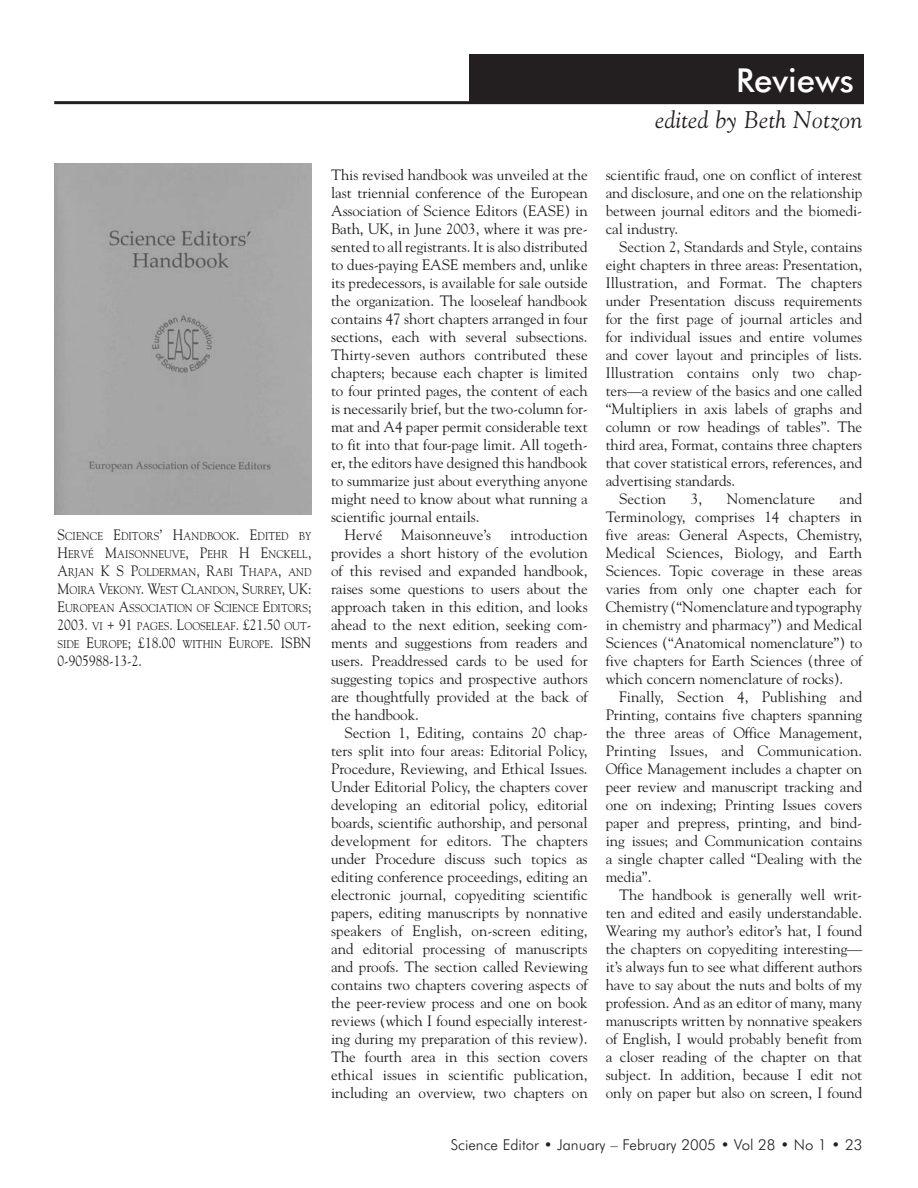
<style>
.page{position:relative;width:918px;height:1188px;background:#fff}
.page>*{position:absolute;margin:0;border:0;box-sizing:border-box;transform-origin:0 0}
.t1{font:500 33px "Futura BT";color:#fff}
.t2{font:italic 24px "Goudy";letter-spacing:.01em;color:#231f20}
.t3{font:15px/18px "Goudy";letter-spacing:-.005em;color:#231f20;text-align:justify}
.t4{font:15px "Goudy";letter-spacing:-.005em;color:#231f20;scale:.9 1}
.t5{font:300 15px "Futura BT";color:#231f20}
.t6{font:11.25px/18px "Goudy";color:#231f20;text-align:justify;scale:.9 1}
.s1{font-size:15px}
.s2{font-size:11.25px}
</style>
<div class="page">
<hr style="left:54px;top:101px;width:810px;height:3px;background:#231f20">
<div style="left:470px;top:54px;width:394px;height:50px;background:#231f20"></div>
<div style="left:54px;top:163px;width:257px;height:351px;background:#a6a6a6"></div>
<p class="t6" style="left:58px;top:528px;width:284px"><span class="s1">S</span>CIENCE <span class="s1">E</span>DITORS<span class="s1">’ H</span>ANDBOOK<span class="s1">. E</span>DITED BY <span class="s1">H</span>ERVÉ <span class="s1">M</span>AISONNEUVE<span class="s1">, P</span>EHR <span class="s1">H E</span>NCKELL<span class="s1">, A</span>RJAN <span class="s1">K S P</span>OLDERMAN<span class="s1">, R</span>ABI <span class="s1">T</span>HAPA<span class="s1">,</span> AND <span class="s1">M</span>OIRA <span class="s1">V</span>EKONY<span class="s1">. W</span>EST <span class="s1">C</span>LANDON<span class="s1">, S</span>URREY<span class="s1">, UK:<br>E</span>UROPEAN <span class="s1">A</span>SSOCIATION OF <span class="s1">S</span>CIENCE <span class="s1">E</span>DITORS<span class="s1">;</span></p>
<p class="t4" style="left:58px;top:619px;width:284px">2003. <span class="s2">VI</span> + 91 <span class="s2">PAGES</span>. L<span class="s2">OOSELEAF</span>. £21.50 <span class="s2">OUT</span>-</p>
<p class="t6" style="left:58px;top:636px;width:284px">SIDE <span class="s1">E</span>UROPE<span class="s1">; £18.00</span> WITHIN <span class="s1">E</span>UROPE<span class="s1">. ISBN</span></p>
<p class="t4" style="left:58px;top:655px;width:95px">0-905988-13-2.</p>
<h1 class="t1" style="left:736px;top:68px;width:119px">Reviews</h1>
<p class="t3" style="left:331px;top:167px;width:258px">This revised handbook was unveiled at the</p>
<p class="t3" style="left:331px;top:185px;width:258px">last triennial conference of the European</p>
<p class="t3" style="left:331px;top:203px;width:258px">Association of Science Editors (EASE) in</p>
<p class="t3" style="left:331px;top:221px;width:258px">Bath, UK, in June 2003, where it was pre-</p>
<p class="t3" style="left:331px;top:239px;width:258px">sented to all registrants. It is also distributed</p>
<p class="t3" style="left:331px;top:257px;width:258px">to dues-paying EASE members and, unlike</p>
<p class="t3" style="left:331px;top:275px;width:258px">its predecessors, is available for sale outside</p>
<p class="t3" style="left:331px;top:293px;width:258px">the organization. The looseleaf handbook</p>
<p class="t3" style="left:331px;top:311px;width:258px">contains 47 short chapters arranged in four</p>
<p class="t3" style="left:331px;top:329px;width:258px">sections, each with several subsections.</p>
<p class="t3" style="left:331px;top:347px;width:258px">Thirty-seven authors contributed these</p>
<p class="t3" style="left:331px;top:365px;width:258px">chapters; because each chapter is limited</p>
<p class="t3" style="left:331px;top:383px;width:258px">to four printed pages, the content of each</p>
<p class="t3" style="left:331px;top:401px;width:258px">is necessarily brief, but the two-column for-</p>
<p class="t3" style="left:331px;top:419px;width:258px">mat and A4 paper permit considerable text</p>
<p class="t3" style="left:331px;top:437px;width:258px">to fit into that four-page limit. All togeth-</p>
<p class="t3" style="left:331px;top:455px;width:258px">er, the editors have designed this handbook</p>
<p class="t3" style="left:331px;top:473px;width:258px">to summarize just about everything anyone</p>
<p class="t3" style="left:331px;top:491px;width:258px">might need to know about what running a</p>
<p class="t3" style="left:331px;top:509px;width:150px">scientific journal entails.</p>
<p class="t3" style="left:345px;top:527px;width:39px">Hervé</p>
<p class="t3" style="left:401px;top:527px;width:92px">Maisonneuve’s</p>
<p class="t3" style="left:331px;top:527px;width:258px;text-indent:179px">introduction provides a short history of the evolution of this revised and expanded handbook, raises some questions to users about the approach taken in this edition, and looks ahead to the next edition, seeking com&shy;ments and suggestions from readers and users. Preaddressed cards to be used for suggesting topics and prospective authors are thoughtfully provided at the back of the handbook.</p>
<p class="t3" style="left:331px;top:725px;width:258px;text-indent:14px">Section 1, Editing, contains 20 chap&shy;ters split into four areas: Editorial Policy, Procedure, Reviewing, and Ethical Issues.<br>Under Editorial Policy, the chapters cover developing an editorial policy, editorial boards, scientific authorship, and personal development for editors. The chapters under Procedure discuss such topics as editing conference proceedings, editing an electronic journal, copyediting scientific papers, editing manuscripts by nonnative speakers of English, on-screen editing, and editorial processing of manuscripts and proofs. The section called Reviewing contains two chapters covering aspects of the peer-review process and one on book reviews (which I found especially interest&shy;ing during my preparation of this review).<br>The fourth area in this section covers ethical issues in scientific publication, including an overview, two chapters on</p>
<h2 class="t2" style="left:655px;top:110px;width:209px">edited by Beth Notzon</h2>
<p class="t3" style="left:606px;top:167px;width:258px">scientific fraud, one on conflict of interest and disclosure, and one on the relationship between journal editors and the biomedi&shy;cal industry.</p>
<p class="t3" style="left:619px;top:239px;width:245px">Section 2, Standards and Style, contains</p>
<p class="t3" style="left:606px;top:257px;width:258px">eight chapters in three areas: Presentation,</p>
<p class="t3" style="left:606px;top:275px;width:258px">Illustration, and Format. The chapters</p>
<p class="t3" style="left:606px;top:293px;width:258px">under Presentation discuss requirements</p>
<p class="t3" style="left:606px;top:311px;width:258px">for the first page of journal articles and</p>
<p class="t3" style="left:606px;top:329px;width:258px">for individual issues and entire volumes</p>
<p class="t3" style="left:606px;top:347px;width:258px">and cover layout and principles of lists.</p>
<p class="t3" style="left:606px;top:365px;width:258px">Illustration contains only two chap-</p>
<p class="t3" style="left:606px;top:383px;width:258px">ters—a review of the basics and one called</p>
<p class="t3" style="left:606px;top:401px;width:258px">“Multipliers in axis labels of graphs and</p>
<p class="t3" style="left:606px;top:419px;width:258px">column or row headings of tables”. The</p>
<p class="t3" style="left:606px;top:437px;width:258px">third area, Format, contains three chapters</p>
<p class="t3" style="left:606px;top:455px;width:258px">that cover statistical errors, references, and</p>
<p class="t3" style="left:606px;top:473px;width:131px">advertising standards.</p>
<p class="t3" style="left:619px;top:491px;width:49px">Section</p>
<p class="t3" style="left:691px;top:491px;width:13px">3,</p>
<p class="t3" style="left:727px;top:491px;width:90px">Nomenclature</p>
<p class="t3" style="left:606px;top:491px;width:258px;text-indent:234px">and Terminology, comprises 14 chapters in five areas: General Aspects, Chemistry, Medical Sciences, Biology, and Earth Sciences. Topic coverage in these areas varies from only one chapter each for Chemistry (“Nomenclature and typography in chemistry and pharmacy”) and Medical Sciences (“Anatomical nomenclature”) to five chapters for Earth Sciences (three of which concern nomenclature of rocks).</p>
<p class="t3" style="left:606px;top:689px;width:258px;text-indent:14px">Finally, Section 4, Publishing and Printing, contains five chapters spanning the three areas of Office Management, Printing Issues, and Communication.<br>Office Management includes a chapter on peer review and manuscript tracking and one on indexing; Printing Issues covers paper and prepress, printing, and bind&shy;ing issues; and Communication contains a single chapter called “Dealing with the media”.</p>
<p class="t3" style="left:606px;top:887px;width:258px;text-indent:14px">The handbook is generally well writ&shy;ten and edited and easily understandable.<br>Wearing my author’s editor’s hat, I found the chapters on copyediting interesting— it’s always fun to see what different authors have to say about the nuts and bolts of my profession. And as an editor of many, many manuscripts written by nonnative speakers of English, I would probably benefit from a closer reading of the chapter on that subject. In addition, because I edit not only on paper but also on screen, I found</p>
<p class="t5" style="left:451px;top:1139px;width:413px">Science Editor • January – February 2005 • Vol 28 • No 1 • 23</p>
</div>
